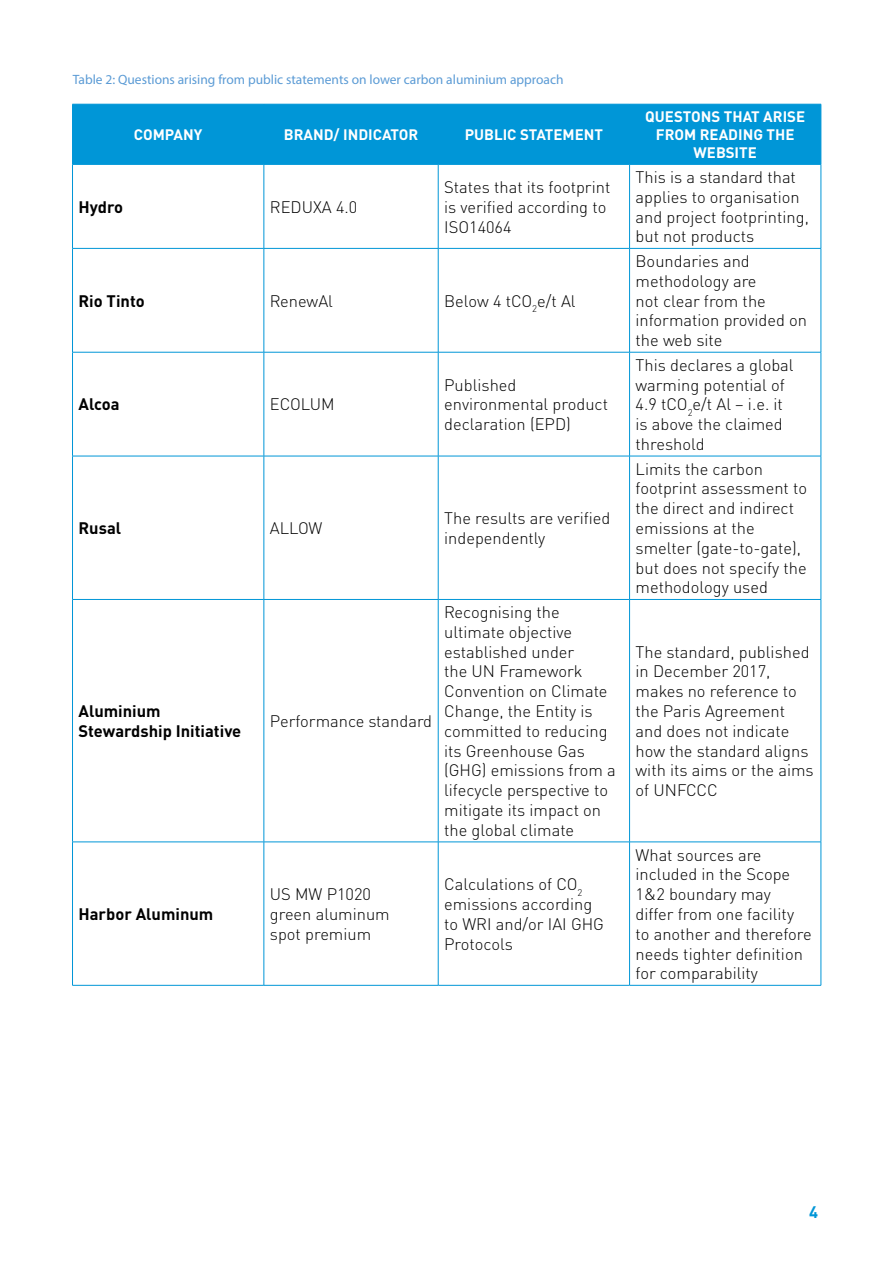
<style>
.page{position:relative;width:893px;height:1263px;background:#fff}
.page>*{position:absolute;margin:0;border:0;box-sizing:border-box;transform-origin:0 0}
.t1{font:300 16.5px/19.8px "DINOT";color:#000}
.t2{font:700 16.5px/19.8px "DINOT";color:#000}
.t3{font:700 16.5px "DINOT";color:#0096d7}
.t4{font:700 15px/18px "DINOT";color:#fff;text-align:center}
.t5{font:13.5px "Myriad Pro";color:#5b9bd5}
</style>
<div class="page">
<div style="left:73px;top:105px;width:748px;height:59px;background:#0096d7"></div>
<hr style="left:72px;top:104px;width:192px;height:1px;background:#0096d7">
<hr style="left:72px;top:104px;width:1px;height:60px;background:#0096d7">
<hr style="left:264px;top:104px;width:174px;height:1px;background:#0096d7">
<hr style="left:264px;top:104px;width:1px;height:60px;background:#0096d7">
<hr style="left:438px;top:104px;width:192px;height:1px;background:#0096d7">
<hr style="left:438px;top:104px;width:1px;height:60px;background:#0096d7">
<hr style="left:630px;top:104px;width:191px;height:1px;background:#0096d7">
<hr style="left:629px;top:104px;width:1px;height:60px;background:#0096d7">
<hr style="left:821px;top:104px;width:1px;height:60px;background:#0096d7">
<hr style="left:72px;top:164px;width:192px;height:1px;background:#0096d7">
<hr style="left:264px;top:164px;width:174px;height:1px;background:#0096d7">
<hr style="left:438px;top:164px;width:192px;height:1px;background:#0096d7">
<hr style="left:630px;top:164px;width:191px;height:1px;background:#0096d7">
<hr style="left:72px;top:165px;width:1px;height:83px;background:#0096d7">
<hr style="left:264px;top:165px;width:1px;height:83px;background:#0096d7">
<hr style="left:438px;top:165px;width:1px;height:83px;background:#0096d7">
<hr style="left:629px;top:165px;width:1px;height:83px;background:#0096d7">
<hr style="left:821px;top:165px;width:1px;height:83px;background:#0096d7">
<hr style="left:72px;top:248px;width:192px;height:1px;background:#0096d7">
<hr style="left:72px;top:249px;width:1px;height:103px;background:#0096d7">
<hr style="left:264px;top:248px;width:174px;height:1px;background:#0096d7">
<hr style="left:264px;top:249px;width:1px;height:103px;background:#0096d7">
<hr style="left:438px;top:248px;width:192px;height:1px;background:#0096d7">
<hr style="left:438px;top:249px;width:1px;height:103px;background:#0096d7">
<hr style="left:630px;top:248px;width:191px;height:1px;background:#0096d7">
<hr style="left:629px;top:249px;width:1px;height:103px;background:#0096d7">
<hr style="left:821px;top:249px;width:1px;height:103px;background:#0096d7">
<hr style="left:72px;top:352px;width:192px;height:1px;background:#0096d7">
<hr style="left:72px;top:352px;width:1px;height:104px;background:#0096d7">
<hr style="left:264px;top:352px;width:174px;height:1px;background:#0096d7">
<hr style="left:264px;top:352px;width:1px;height:104px;background:#0096d7">
<hr style="left:438px;top:352px;width:192px;height:1px;background:#0096d7">
<hr style="left:438px;top:352px;width:1px;height:104px;background:#0096d7">
<hr style="left:630px;top:352px;width:191px;height:1px;background:#0096d7">
<hr style="left:629px;top:352px;width:1px;height:104px;background:#0096d7">
<hr style="left:821px;top:352px;width:1px;height:104px;background:#0096d7">
<hr style="left:72px;top:456px;width:192px;height:1px;background:#0096d7">
<hr style="left:72px;top:456px;width:1px;height:143px;background:#0096d7">
<hr style="left:264px;top:456px;width:174px;height:1px;background:#0096d7">
<hr style="left:264px;top:456px;width:1px;height:143px;background:#0096d7">
<hr style="left:438px;top:456px;width:192px;height:1px;background:#0096d7">
<hr style="left:438px;top:456px;width:1px;height:143px;background:#0096d7">
<hr style="left:630px;top:456px;width:191px;height:1px;background:#0096d7">
<hr style="left:629px;top:456px;width:1px;height:143px;background:#0096d7">
<hr style="left:821px;top:456px;width:1px;height:143px;background:#0096d7">
<hr style="left:72px;top:599px;width:192px;height:1px;background:#0096d7">
<hr style="left:72px;top:600px;width:1px;height:242px;background:#0096d7">
<hr style="left:264px;top:599px;width:174px;height:1px;background:#0096d7">
<hr style="left:264px;top:600px;width:1px;height:242px;background:#0096d7">
<hr style="left:438px;top:599px;width:192px;height:1px;background:#0096d7">
<hr style="left:438px;top:600px;width:1px;height:242px;background:#0096d7">
<hr style="left:630px;top:599px;width:191px;height:1px;background:#0096d7">
<hr style="left:629px;top:600px;width:1px;height:242px;background:#0096d7">
<hr style="left:821px;top:600px;width:1px;height:242px;background:#0096d7">
<hr style="left:72px;top:842px;width:192px;height:1px;background:#0096d7">
<hr style="left:72px;top:842px;width:1px;height:143px;background:#0096d7">
<hr style="left:264px;top:842px;width:174px;height:1px;background:#0096d7">
<hr style="left:264px;top:842px;width:1px;height:143px;background:#0096d7">
<hr style="left:438px;top:842px;width:192px;height:1px;background:#0096d7">
<hr style="left:438px;top:842px;width:1px;height:143px;background:#0096d7">
<hr style="left:630px;top:842px;width:191px;height:1px;background:#0096d7">
<hr style="left:629px;top:842px;width:1px;height:143px;background:#0096d7">
<hr style="left:821px;top:842px;width:1px;height:143px;background:#0096d7">
<hr style="left:72px;top:985px;width:192px;height:1px;background:#0096d7">
<hr style="left:264px;top:985px;width:174px;height:1px;background:#0096d7">
<hr style="left:438px;top:985px;width:192px;height:1px;background:#0096d7">
<hr style="left:630px;top:985px;width:191px;height:1px;background:#0096d7">
<p class="t5" style="left:73px;top:72px;width:492px">Table 2: Questions arising from public statements on lower carbon aluminium approach</p>
<p class="t4" style="left:134px;top:125px;width:70px">COMPANY</p>
<p class="t4" style="left:284px;top:125px;width:136px">BRAND/ INDICATOR</p>
<p class="t4" style="left:465px;top:125px;width:140px">PUBLIC STATEMENT</p>
<p class="t4" style="left:645px;top:107px;width:161px">QUESTONS THAT ARISE<br>FROM READING THE<br>WEBSITE</p>
<p class="t2" style="left:79px;top:196px;width:46px">Hydro</p>
<p class="t1" style="left:270px;top:197px;width:89px">REDUXA 4.0</p>
<p class="t1" style="left:444px;top:177px;width:168px">States that its footprint is verified according to<br>ISO14064</p>
<p class="t1" style="left:636px;top:167px;width:175px">This is a standard that applies to organisation and project footprinting, but not products</p>
<p class="t2" style="left:79px;top:290px;width:68px">Rio Tinto</p>
<p class="t1" style="left:270px;top:291px;width:65px">RenewAl</p>
<p class="t1" style="left:444px;top:291px;width:133px">Below 4 tCO<sub>2</sub>e/t Al</p>
<p class="t2" style="left:79px;top:394px;width:43px">Alcoa</p>
<p class="t1" style="left:270px;top:394px;width:66px">ECOLUM</p>
<p class="t1" style="left:444px;top:375px;width:165px">Published environmental product declaration (EPD)</p>
<p class="t2" style="left:79px;top:518px;width:44px">Rusal</p>
<p class="t1" style="left:270px;top:518px;width:54px">ALLOW</p>
<p class="t1" style="left:444px;top:508px;width:168px">The results are verified independently</p>
<p class="t2" style="left:79px;top:701px;width:164px">Aluminium<br>Stewardship Initiative</p>
<p class="t1" style="left:270px;top:711px;width:164px">Performance standard</p>
<p class="t1" style="left:444px;top:602px;width:173px">Recognising the ultimate objective established under<br>the UN Framework<br>Convention on Climate<br>Change, the Entity is committed to reducing its Greenhouse Gas (GHG) emissions from a lifecycle perspective to mitigate its impact on the global climate</p>
<p class="t2" style="left:79px;top:903px;width:136px">Harbor Aluminum</p>
<p class="t1" style="left:270px;top:884px;width:121px">US MW P1020 green aluminum spot premium</p>
<p class="t1" style="left:444px;top:874px;width:161px">Calculations of CO<sub>2 </sub>emissions according to WRI and/or IAI GHG<br>Protocols</p>
<p class="t1" style="left:636px;top:251px;width:173px">Boundaries and methodology are<br>not clear from the information provided on the web site</p>
<p class="t1" style="left:636px;top:355px;width:160px">This declares a global warming potential of<br>4.9 tCO<sub>2</sub>e/t Al – i.e. it is above the claimed threshold</p>
<p class="t1" style="left:636px;top:459px;width:173px">Limits the carbon footprint assessment to the direct and indirect emissions at the smelter (gate-to-gate), but does not specify the methodology used</p>
<p class="t1" style="left:636px;top:642px;width:180px">The standard, published in December 2017, makes no reference to the Paris Agreement and does not indicate how the standard aligns with its aims or the aims of UNFCCC</p>
<p class="t1" style="left:636px;top:844px;width:178px">What sources are included in the Scope<br>1&amp;2 boundary may differ from one facility to another and therefore needs tighter definition for comparability</p>
<p class="t3" style="left:809px;top:1201px;width:10px">4</p>
</div>
